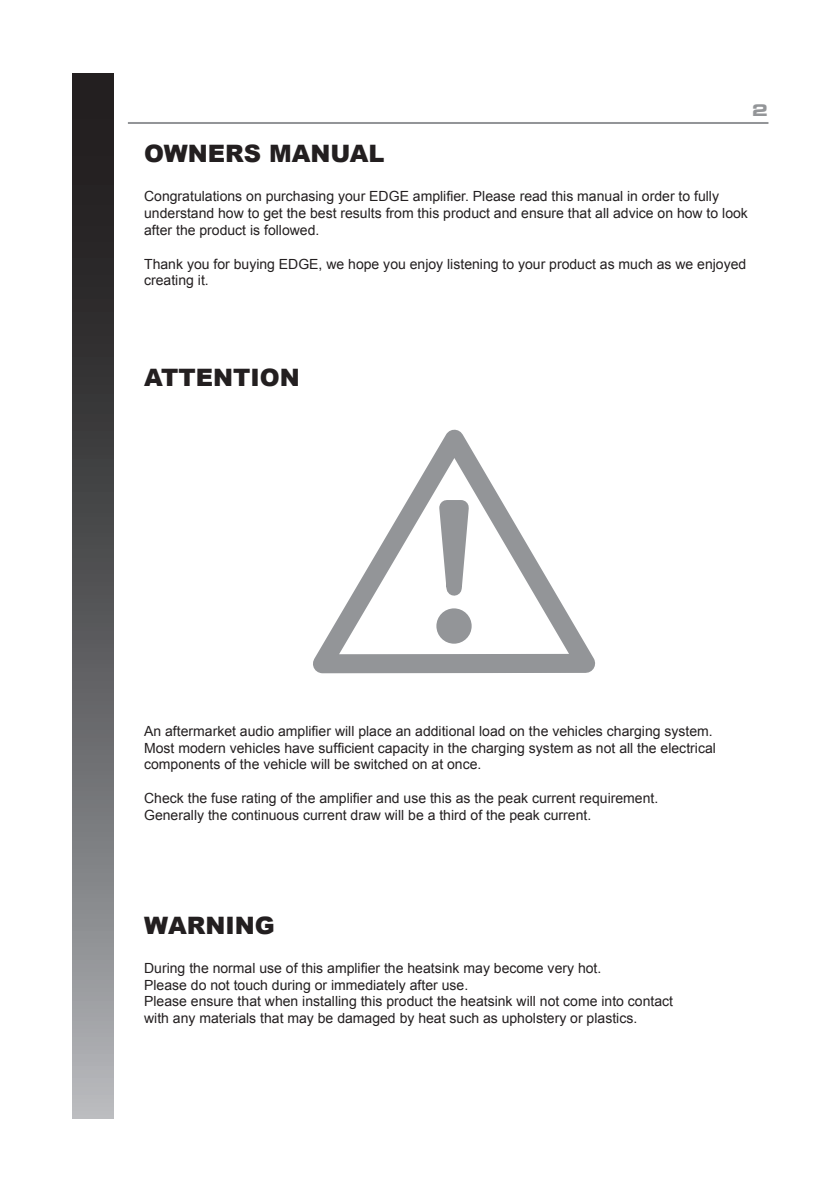
<style>
.page{position:relative;width:840px;height:1191px;background:#fff}
.page>*{position:absolute;margin:0;border:0;box-sizing:border-box;transform-origin:0 0}
.t1{font:900 24px "Arial";color:#231f20}
.t2{font:16px "Eurostile LT Std Bold Ex 2";color:#939598}
.t3{font:14px/16.8px "Arial";color:#231f20}
</style>
<div class="page">
<svg style="left:72px;top:73px;width:41px;height:1046px"></svg>
<hr style="left:128px;top:122px;width:640px;height:2px;background:#939598">
<svg style="left:313px;top:429px;width:282px;height:245px"></svg>
<svg style="left:430px;top:492px;width:47px;height:182px"></svg>
<p class="t2" style="left:751px;top:99px;width:17px">2</p>
<p class="t1" style="left:144px;top:136px;width:242px">OWNERS MANUAL</p>
<p class="t3" style="left:144px;top:188px;width:576px">Congratulations on purchasing your EDGE amplifier. Please read this manual in order to fully</p>
<p class="t3" style="left:144px;top:205px;width:605px">understand how to get the best results from this product and ensure that all advice on how to look after the product is followed.</p>
<p class="t3" style="left:144px;top:255px;width:603px">Thank you for buying EDGE, we hope you enjoy listening to your product as much as we enjoyed creating it.</p>
<p class="t1" style="left:144px;top:360px;width:157px">ATTENTION</p>
<p class="t3" style="left:144px;top:722px;width:570px">An aftermarket audio amplifier will place an additional load on the vehicles charging system.</p>
<p class="t3" style="left:144px;top:739px;width:573px">Most modern vehicles have sufficient capacity in the charging system as not all the electrical</p>
<p class="t3" style="left:144px;top:756px;width:338px">components of the vehicle will be switched on at once.</p>
<p class="t3" style="left:144px;top:790px;width:515px">Check the fuse rating of the amplifier and use this as the peak current requirement.</p>
<p class="t3" style="left:144px;top:806px;width:448px">Generally the continuous current draw will be a third of the peak current.</p>
<p class="t1" style="left:144px;top:907px;width:132px">WARNING</p>
<p class="t3" style="left:144px;top:959px;width:458px">During the normal use of this amplifier the heatsink may become very hot.</p>
<p class="t3" style="left:144px;top:976px;width:325px">Please do not touch during or immediately after use.</p>
<p class="t3" style="left:144px;top:993px;width:530px">Please ensure that when installing this product the heatsink will not come into contact</p>
<p class="t3" style="left:144px;top:1010px;width:494px">with any materials that may be damaged by heat such as upholstery or plastics.</p>
</div>
